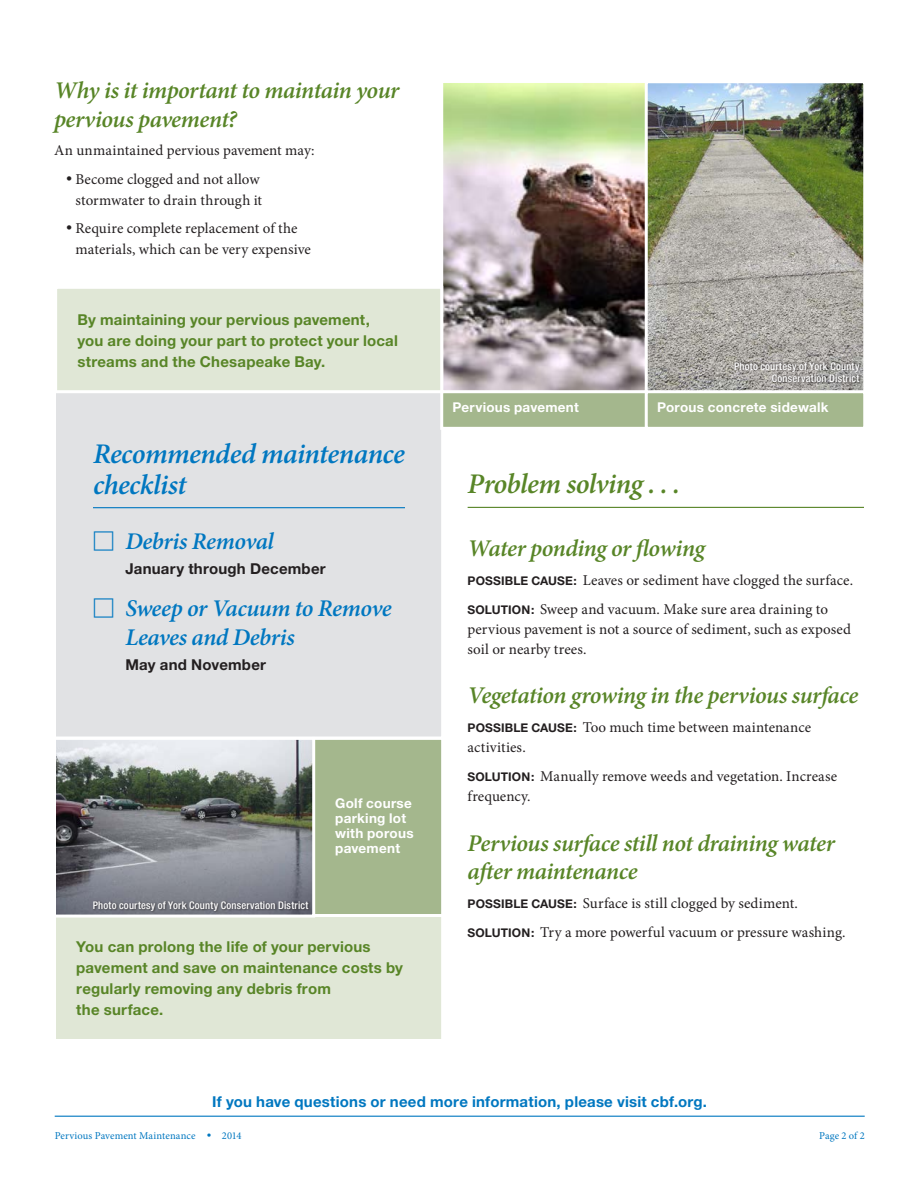
<style>
.page{position:relative;width:918px;height:1188px;background:#fff}
.page>*{position:absolute;margin:0;border:0;box-sizing:border-box;transform-origin:0 0}
.head1_Blue_Rule{font:italic 600 28.5px/30.8px "Minion Pro";letter-spacing:-.02em;color:#0077c0}
.head1_Green_Rule{font:italic 600 28.5px "Minion Pro";letter-spacing:-.025em;color:#588527}
.head2_Green{font:italic 600 24px/28.8px "Minion Pro";letter-spacing:-.02em;color:#588527}
.t1{font:italic 600 24px/28.8px "Minion Pro";letter-spacing:-.02em;color:#0077c0}
.Bold_Leadin{font:15px/20.2px "Minion Pro";letter-spacing:.005em;color:#231f20}
.Callout_Box_Text_Gre{font:700 15px/21px "Helvetica Neue";letter-spacing:.015em;color:#588527}
.t2{font:700 15px "Helvetica Neue";letter-spacing:.015em;color:#0077c0}
.Timeframes{font:700 15px "Helvetica Neue";letter-spacing:.015em;color:#231f20}
.body{font:15px "Minion Pro";letter-spacing:.005em;color:#231f20}
.t3{font:700 13.5px/15px "Helvetica Neue";letter-spacing:.015em;color:#fff}
.Photo_Source{font:500 condensed 10.5px/12.6px "Helvetica Neue";letter-spacing:.02em;color:#fff;text-align:right}
.t4{font:10.5px "Minion Pro";letter-spacing:.005em;color:#0077c0}
.s1{font-family:"Commercial Pi BT";font-weight:400;font-style:normal}
.s2{font-family:"Helvetica Neue";font-weight:700;font-size:12px}
</style>
<div class="page">
<img style="left:444px;top:84px;width:418px;height:306px">
<div style="left:440px;top:80px;width:208px;height:314px;border:3px solid #fff"></div>
<div style="left:56px;top:287px;width:386px;height:106px;background:#e0e7d6"></div>
<div style="left:54px;top:286px;width:389px;height:108px;border:3px solid #fff"></div>
<div style="left:645px;top:80px;width:221px;height:314px;border:3px solid #fff"></div>
<div style="left:53px;top:390px;width:391px;height:350px;background:#e1e2e4;border:3px solid #fff"></div>
<div style="left:440px;top:390px;width:208px;height:40px;background:#a4b78d;border:3px solid #fff"></div>
<div style="left:312px;top:737px;width:132px;height:181px;background:#a4b78d;border:3px solid #fff"></div>
<hr style="left:468px;top:507px;width:396px;height:1px;background:#588527">
<div style="left:54px;top:916px;width:389px;height:124px;background:#e0e7d6"></div>
<div style="left:53px;top:914px;width:391px;height:128px;border:3px solid #fff"></div>
<hr style="left:55px;top:1116px;width:810px;height:1px;background:#0077c0">
<hr style="left:93px;top:507px;width:312px;height:1px;background:#0077c0">
<div style="left:645px;top:390px;width:221px;height:40px;background:#a4b78d;border:3px solid #fff"></div>
<img style="left:57px;top:741px;width:254px;height:173px">
<div style="left:53px;top:737px;width:262px;height:181px;border:3px solid #fff"></div>
<div style="left:733px;top:361px;width:129px;height:24px;background:#231f20;opacity:.75"></div>
<div style="left:92px;top:901px;width:219px;height:12px;background:#231f20;opacity:.75"></div>
<p class="head2_Green" style="left:54px;top:75px;width:347px">Why is it important to maintain your pervious pavement?</p>
<p class="body" style="left:54px;top:141px;width:262px">An unmaintained pervious pavement may:</p>
<p class="Bold_Leadin" style="left:65px;top:169px;width:199px;text-align:right">•Become clogged and not allow stormwater to drain through it</p>
<p class="Bold_Leadin" style="left:76px;top:219px;width:237px;text-indent:-11px">•Require complete replacement of the materials, which can be very expensive</p>
<p class="Callout_Box_Text_Gre" style="left:77px;top:309px;width:322px">By maintaining your pervious pavement, you are doing your part to protect your local streams and the Chesapeake Bay.</p>
<p class="head1_Blue_Rule" style="left:93px;top:438px;width:314px">Recommended maintenance checklist</p>
<p class="t1" style="left:93px;top:527px;width:182px"><span class="s1">3</span> Debris Removal</p>
<p class="Timeframes" style="left:125px;top:560px;width:202px">January through December</p>
<p class="t1" style="left:125px;top:594px;width:268px;text-indent:-32px"><span class="s1">3</span> Sweep or Vacuum to Remove<br>Leaves and Debris</p>
<p class="Timeframes" style="left:125px;top:655px;width:142px">May and November</p>
<p class="Photo_Source" style="left:93px;top:899px;width:217px">Photo courtesy of York County Conservation District</p>
<p class="t3" style="left:335px;top:795px;width:80px">Golf course parking lot with porous pavement</p>
<p class="Callout_Box_Text_Gre" style="left:76px;top:936px;width:328px">You can prolong the life of your pervious pavement and save on maintenance costs by regularly removing any debris from<br>the surface.</p>
<p class="t3" style="left:453px;top:400px;width:128px">Pervious pavement</p>
<p class="Photo_Source" style="left:734px;top:359px;width:127px">Photo courtesy of York County<br>Conservation District</p>
<p class="t3" style="left:657px;top:400px;width:173px">Porous concrete sidewalk</p>
<p class="head1_Green_Rule" style="left:468px;top:464px;width:214px">Problem solving . . .</p>
<p class="head2_Green" style="left:468px;top:534px;width:239px">Water ponding or flowing</p>
<p class="Bold_Leadin" style="left:468px;top:570px;width:387px"><span class="s2">POSSIBLE CAUSE:</span> Leaves or sediment have clogged the surface.</p>
<p class="Bold_Leadin" style="left:468px;top:599px;width:385px"><span class="s2">SOLUTION:</span> Sweep and vacuum. Make sure area draining to pervious pavement is not a source of sediment, such as exposed soil or nearby trees.</p>
<p class="head2_Green" style="left:468px;top:681px;width:392px">Vegetation growing in the pervious surface</p>
<p class="Bold_Leadin" style="left:468px;top:717px;width:345px"><span class="s2">POSSIBLE CAUSE:</span> Too much time between maintenance activities.</p>
<p class="Bold_Leadin" style="left:468px;top:766px;width:371px"><span class="s2">SOLUTION:</span> Manually remove weeds and vegetation. Increase frequency.</p>
<p class="head2_Green" style="left:468px;top:828px;width:369px">Pervious surface still not draining water after maintenance</p>
<p class="Bold_Leadin" style="left:468px;top:893px;width:332px"><span class="s2">POSSIBLE CAUSE:</span> Surface is still clogged by sediment.</p>
<p class="Bold_Leadin" style="left:468px;top:922px;width:379px"><span class="s2">SOLUTION:</span> Try a more powerful vacuum or pressure washing.</p>
<p class="t2" style="left:212px;top:1092px;width:496px">If you have questions or need more information, please visit cbf.org.</p>
<p class="t4" style="left:55px;top:1129px;width:142px">Pervious Pavement Maintenance</p>
<p class="t4" style="left:222px;top:1129px;width:21px">2014</p>
<p class="t4" style="left:819px;top:1129px;width:47px">Page 2 of 2</p>
</div>
